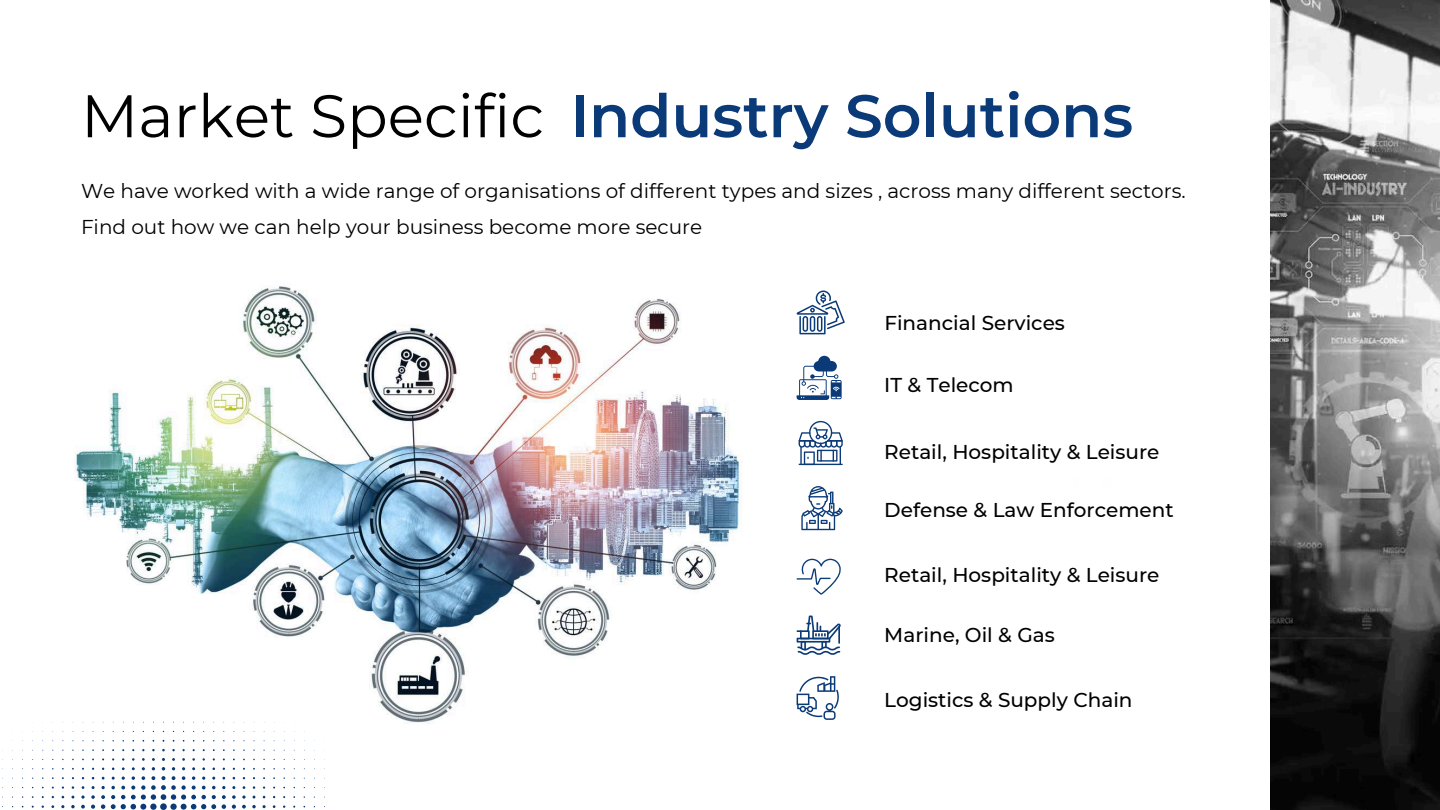
<style>
.page{position:relative;width:1440px;height:810px;background:#fff}
.page>*{position:absolute;margin:0;border:0;box-sizing:border-box;transform-origin:0 0}
.t1{font:600 60px "Montserrat";color:#0a3a78}
.t2{font:20px/36px "Montserrat";color:#000}
.t3{font:500 20px "Montserrat";color:#000}
.s1{font-weight:400;color:#000}
</style>
<div class="page">
<svg style="left:797px;top:291px;width:48px;height:43px"></svg>
<svg style="left:797px;top:356px;width:45px;height:44px"></svg>
<svg style="left:799px;top:421px;width:44px;height:44px"></svg>
<svg style="left:801px;top:486px;width:42px;height:44px"></svg>
<svg style="left:797px;top:559px;width:44px;height:36px"></svg>
<svg style="left:797px;top:616px;width:44px;height:39px"></svg>
<svg style="left:797px;top:676px;width:42px;height:44px"></svg>
<img style="left:75px;top:286px;width:667px;height:438px">
<img style="left:1271px;top:0;width:169px;height:810px">
<svg style="left:2px;top:722px;width:323px;height:88px"></svg>
<h1 class="t1" style="left:81px;top:79px;width:1054px"><span class="s1">Market Specific</span> Industry Solutions</h1>
<p class="t2" style="left:81px;top:173px;width:1106px">We have worked with a wide range of organisations of different types and sizes , across many different sectors.<br>Find out how we can help your business become more secure</p>
<p class="t3" style="left:884px;top:310px;width:182px">Financial Services</p>
<p class="t3" style="left:884px;top:373px;width:131px">IT &amp; Telecom</p>
<p class="t3" style="left:884px;top:439px;width:277px">Retail, Hospitality &amp; Leisure</p>
<p class="t3" style="left:884px;top:498px;width:291px">Defense &amp; Law Enforcement</p>
<p class="t3" style="left:884px;top:562px;width:277px">Retail, Hospitality &amp; Leisure</p>
<p class="t3" style="left:884px;top:622px;width:172px">Marine, Oil &amp; Gas</p>
<p class="t3" style="left:884px;top:687px;width:250px">Logistics &amp; Supply Chain</p>
</div>
